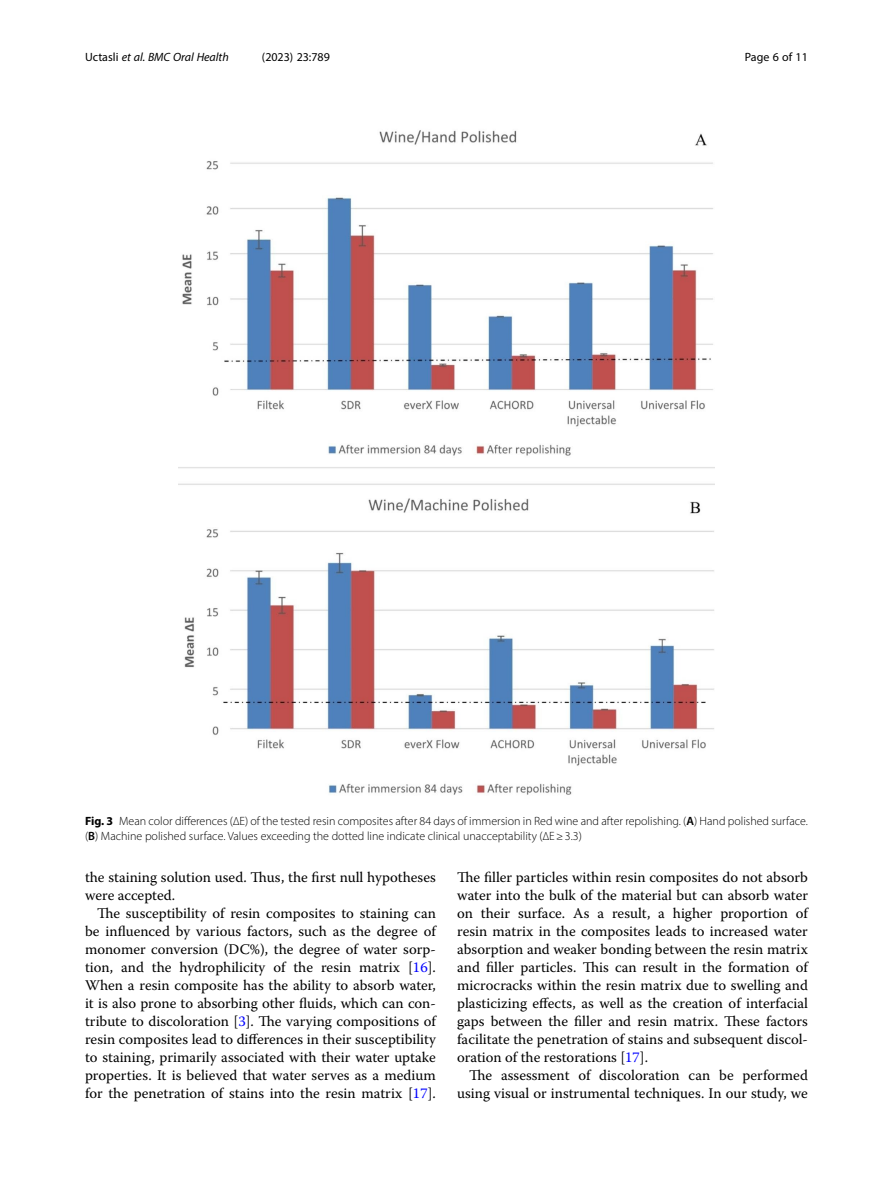
<style>
.page{position:relative;width:893px;height:1191px;background:#fff}
.page>*{position:absolute;margin:0;border:0;box-sizing:border-box;transform-origin:0 0}
.Body_Text_Indent{font:14.7px/18px "Warnock Pro";color:#000;text-align:justify}
.Body_Text{font:14.7px/18px "Warnock Pro";color:#000}
.Figure_Caption{font:300 12px/15px "Myriad Pro";color:#000}
.t1{font:italic 12px "Myriad Pro";color:#000}
.t2{font:12px "Myriad Pro";color:#000}
.s1{font-style:normal}
.s2{font-weight:700}
.s3{font-weight:600}
.s4{color:#00f}
</style>
<div class="page">
<img style="left:178px;top:130px;width:536px;height:665px">
<p class="t1" style="left:85px;top:50px;width:145px"><span class="s1">Uctasli</span> et al. BMC Oral Health</p>
<p class="t2" style="left:262px;top:50px;width:70px">(2023) 23:789</p>
<p class="t2" style="left:745px;top:50px;width:65px">Page 6 of 11</p>
<p class="Figure_Caption" style="left:85px;top:813px;width:724px"><span class="s2">Fig. 3</span> Mean color differences (∆E) of the tested resin composites after 84 days of immersion in Red wine and after repolishing. (<span class="s3">A</span>) Hand polished surface. (<span class="s3">B</span>) Machine polished surface. Values exceeding the dotted line indicate clinical unacceptability (∆E≥3.3)</p>
<p class="Body_Text" style="left:85px;top:868px;width:352px">the staining solution used. Thus, the first null hypotheses were accepted.</p>
<p class="Body_Text_Indent" style="left:85px;top:904px;width:352px;text-indent:12px">The susceptibility of resin composites to staining can be influenced by various factors, such as the degree of monomer conversion (DC%), the degree of water sorp&shy;tion, and the hydrophilicity of the resin matrix [<span class="s4">16</span>].<br>When a resin composite has the ability to absorb water, it is also prone to absorbing other fluids, which can con&shy;tribute to discoloration [<span class="s4">3</span>]. The varying compositions of resin composites lead to differences in their susceptibility to staining, primarily associated with their water uptake properties. It is believed that water serves as a medium for the penetration of stains into the resin matrix [<span class="s4">17</span>].</p>
<p class="Body_Text_Indent" style="left:457px;top:868px;width:352px">The filler particles within resin composites do not absorb water into the bulk of the material but can absorb water on their surface. As a result, a higher proportion of resin matrix in the composites leads to increased water absorption and weaker bonding between the resin matrix and filler particles. This can result in the formation of microcracks within the resin matrix due to swelling and plasticizing effects, as well as the creation of interfacial gaps between the filler and resin matrix. These factors facilitate the penetration of stains and subsequent discol&shy;oration of the restorations [<span class="s4">17</span>].</p>
<p class="Body_Text_Indent" style="left:457px;top:1066px;width:352px;text-align:right">The assessment of discoloration can be performed using visual or instrumental techniques. In our study, we</p>
</div>
